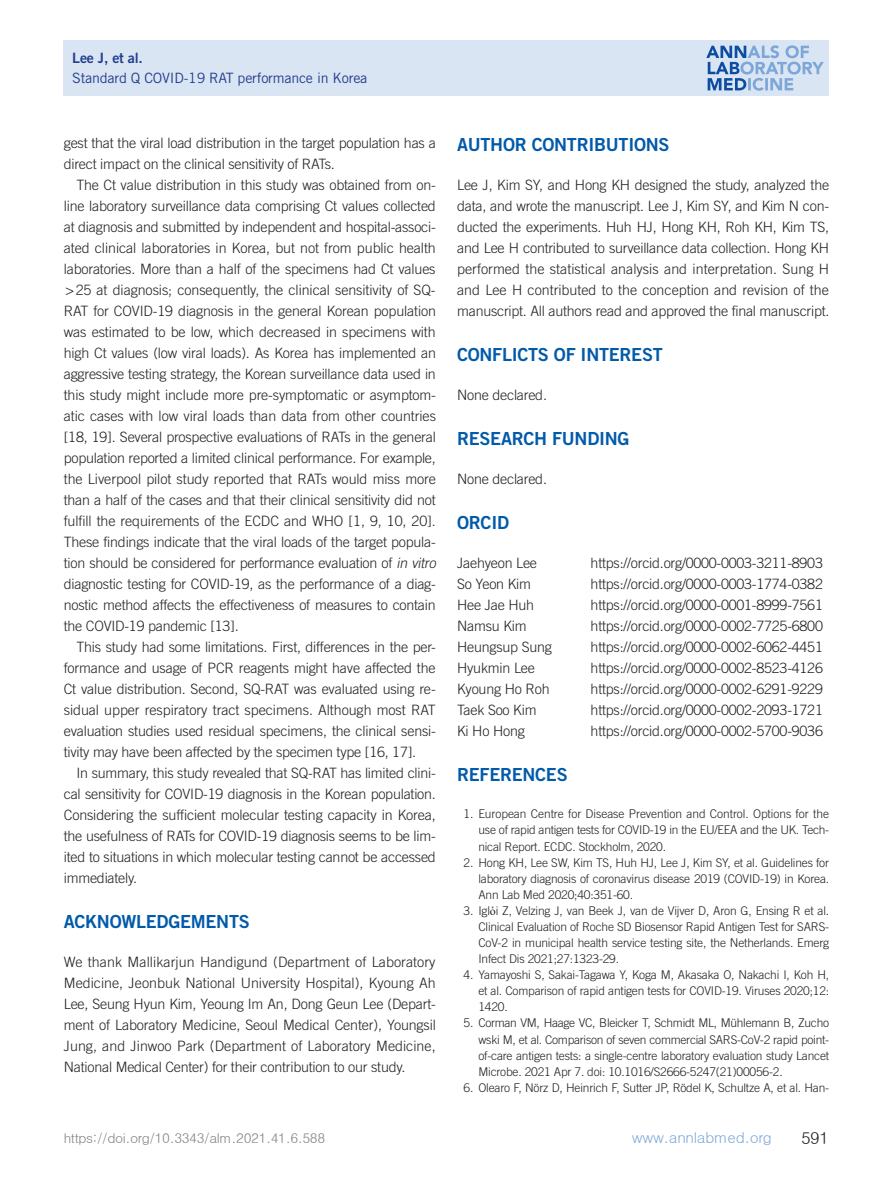
<style>
.page{position:relative;width:893px;height:1191px;background:#fff}
.page>*{position:absolute;margin:0;border:0;box-sizing:border-box;transform-origin:0 0}
.본문대제목{font:18px "Trade Gothic LT Std Bd 2";letter-spacing:-.015em;color:#015aaa}
.t1{font:16.5px "Dotum";color:#231f20}
.t2{font:15px "Dotum";letter-spacing:-.02em;color:#7ca7d8}
.본문{font:300 14.25px/21px "Trade Gothic LT Std";letter-spacing:-.015em;color:#231f20}
.본문_0{font:300 14.25px/21px "Trade Gothic LT Std";letter-spacing:-.015em;color:#231f20;text-align:justify}
.t3{font:14.25px "Trade Gothic LT Std";letter-spacing:-.015em;color:#253f8e}
.t4{font:14.25px "Trade Gothic LT Std Bd 2";letter-spacing:-.015em;color:#253f8e}
.t5{font:13.5px "Dotum";letter-spacing:-.03em;color:#808285}
.참고문헌_1{font:300 12px/16px "Trade Gothic LT Std";letter-spacing:-.015em;color:#231f20;text-align:justify}
.s1{font-style:italic}
.s2{font-family:"Times New Roman";font-weight:400}
</style>
<div class="page">
<div style="left:64px;top:40px;width:765px;height:56px;background:#dae5f4"></div>
<svg style="left:706px;top:45px;width:118px;height:46px"></svg>
<p class="t4" style="left:72px;top:49px;width:72px">Lee J, et al.</p>
<p class="t3" style="left:72px;top:69px;width:297px">Standard Q COVID-19 RAT performance in Korea</p>
<p class="본문" style="left:64px;top:132px;width:374px">gest that the viral load distribution in the target population has a direct impact on the clinical sensitivity of RATs.</p>
<p class="본문" style="left:64px;top:174px;width:376px;text-indent:13px">The Ct value distribution in this study was obtained from on&shy;line laboratory surveillance data comprising Ct values collected at diagnosis and submitted by independent and hospital-associ&shy;ated clinical laboratories in Korea, but not from public health laboratories. More than a half of the specimens had Ct values &gt;25 at diagnosis; consequently, the clinical sensitivity of SQ-RAT for COVID-19 diagnosis in the general Korean population was estimated to be low, which decreased in specimens with high Ct values (low viral loads). As Korea has implemented an aggressive testing strategy, the Korean surveillance data used in this study might include more pre-symptomatic or asymptom&shy;atic cases with low viral loads than data from other countries [18, 19]. Several prospective evaluations of RATs in the general population reported a limited clinical performance. For example, the Liverpool pilot study reported that RATs would miss more than a half of the cases and that their clinical sensitivity did not fulfill the requirements of the ECDC and WHO [1, 9, 10, 20].<br>These findings indicate that the viral loads of the target popula&shy;tion should be considered for performance evaluation of <span class="s1">in vitro </span>diagnostic testing for COVID-19, as the performance of a diag&shy;nostic method affects the effectiveness of measures to contain the COVID-19 pandemic [13].</p>
<p class="본문" style="left:64px;top:636px;width:374px;text-align:justify;text-indent:13px">This study had some limitations. First, differences in the per&shy;formance and usage of PCR reagents might have affected the Ct value distribution. Second, SQ-RAT was evaluated using re&shy;sidual upper respiratory tract specimens. Although most RAT evaluation studies used residual specimens, the clinical sensi&shy;tivity may have been affected by the specimen type [16, 17].</p>
<p class="본문" style="left:64px;top:762px;width:374px;text-align:justify;text-indent:13px">In summary, this study revealed that SQ-RAT has limited clini&shy;cal sensitivity for COVID-19 diagnosis in the Korean population.<br>Considering the sufficient molecular testing capacity in Korea, the usefulness of RATs for COVID-19 diagnosis seems to be lim&shy;ited to situations in which molecular testing cannot be accessed immediately.</p>
<p class="본문대제목" style="left:64px;top:910px;width:187px">ACKNOWLEDGEMENTS</p>
<p class="본문_0" style="left:64px;top:951px;width:374px">We thank Mallikarjun Handigund (Department of Laboratory Medicine, Jeonbuk National University Hospital), Kyoung Ah Lee, Seung Hyun Kim, Yeoung Im An, Dong Geun Lee (Depart&shy;ment of Laboratory Medicine, Seoul Medical Center), Youngsil Jung, and Jinwoo Park (Department of Laboratory Medicine, National Medical Center) for their contribution to our study.</p>
<p class="본문대제목" style="left:457px;top:133px;width:214px">AUTHOR CONTRIBUTIONS</p>
<p class="본문_0" style="left:457px;top:174px;width:374px">Lee J, Kim SY, and Hong KH designed the study, analyzed the data, and wrote the manuscript. Lee J, Kim SY, and Kim N con&shy;ducted the experiments. Huh HJ, Hong KH, Roh KH, Kim TS, and Lee H contributed to surveillance data collection. Hong KH performed the statistical analysis and interpretation. Sung H and Lee H contributed to the conception and revision of the manuscript. All authors read and approved the final manuscript.</p>
<p class="본문대제목" style="left:457px;top:343px;width:207px">CONFLICTS OF INTEREST</p>
<p class="본문_0" style="left:457px;top:384px;width:91px">None declared.</p>
<p class="본문대제목" style="left:457px;top:427px;width:174px">RESEARCH FUNDING</p>
<p class="본문_0" style="left:457px;top:468px;width:91px">None declared.</p>
<p class="본문대제목" style="left:457px;top:511px;width:53px">ORCID</p>
<p class="본문_0" style="left:457px;top:552px;width:81px">Jaehyeon Lee</p>
<p class="본문_0" style="left:591px;top:552px;width:234px">https://orcid.org/0000-0003-3211-8903</p>
<p class="본문_0" style="left:457px;top:573px;width:75px">So Yeon Kim</p>
<p class="본문_0" style="left:591px;top:573px;width:234px">https://orcid.org/0000-0003-1774-0382</p>
<p class="본문_0" style="left:457px;top:594px;width:79px">Hee Jae Huh</p>
<p class="본문_0" style="left:591px;top:594px;width:234px">https://orcid.org/0000-0001-8999-7561</p>
<p class="본문_0" style="left:457px;top:615px;width:71px">Namsu Kim</p>
<p class="본문_0" style="left:591px;top:615px;width:234px">https://orcid.org/0000-0002-7725-6800</p>
<p class="본문_0" style="left:457px;top:636px;width:96px">Heungsup Sung</p>
<p class="본문_0" style="left:591px;top:636px;width:234px">https://orcid.org/0000-0002-6062-4451</p>
<p class="본문_0" style="left:457px;top:657px;width:79px">Hyukmin Lee</p>
<p class="본문_0" style="left:591px;top:657px;width:234px">https://orcid.org/0000-0002-8523-4126</p>
<p class="본문_0" style="left:457px;top:678px;width:94px">Kyoung Ho Roh</p>
<p class="본문_0" style="left:591px;top:678px;width:234px">https://orcid.org/0000-0002-6291-9229</p>
<p class="본문_0" style="left:457px;top:699px;width:81px">Taek Soo Kim</p>
<p class="본문_0" style="left:591px;top:699px;width:234px">https://orcid.org/0000-0002-2093-1721</p>
<p class="본문_0" style="left:457px;top:720px;width:69px">Ki Ho Hong</p>
<p class="본문_0" style="left:591px;top:720px;width:234px">https://orcid.org/0000-0002-5700-9036</p>
<p class="본문대제목" style="left:457px;top:763px;width:112px">REFERENCES</p>
<p class="참고문헌_1" style="left:478px;top:806px;width:352px;text-indent:-15px">1. European Centre for Disease Prevention and Control. Options for the use of rapid antigen tests for COVID-19 in the EU/EEA and the UK. Tech&shy;nical Report. ECDC. Stockholm, 2020.</p>
<p class="참고문헌_1" style="left:478px;top:854px;width:352px;text-indent:-15px">2. Hong KH, Lee SW, Kim TS, Huh HJ, Lee J, Kim SY, et al. Guidelines for laboratory diagnosis of coronavirus disease 2019 (COVID-19) in Korea.<br>Ann Lab Med 2020;40:351-60.</p>
<p class="참고문헌_1" style="left:478px;top:902px;width:352px;text-indent:-15px">3. Igl<span class="s2">ὁ</span>i Z, Velzing J, van Beek J, van de Vijver D, Aron G, Ensing R et al.<br>Clinical Evaluation of Roche SD Biosensor Rapid Antigen Test for SARS-CoV-2 in municipal health service testing site, the Netherlands. Emerg Infect Dis 2021;27:1323-29.</p>
<p class="참고문헌_1" style="left:478px;top:966px;width:352px;text-indent:-15px">4. Yamayoshi S, Sakai-Tagawa Y, Koga M, Akasaka O, Nakachi I, Koh H, et al. Comparison of rapid antigen tests for COVID-19. Viruses 2020;12:<br>1420.</p>
<p class="참고문헌_1" style="left:478px;top:1015px;width:352px;text-indent:-15px">5. Corman VM, Haage VC, Bleicker T, Schmidt ML, Mühlemann B, Zucho wski M, et al. Comparison of seven commercial SARS-CoV-2 rapid point&shy;of-care antigen tests: a single-centre laboratory evaluation study Lancet Microbe. 2021 Apr 7. doi: 10.1016/S2666-5247(21)00056-2.</p>
<p class="참고문헌_1" style="left:464px;top:1079px;width:367px">6. Olearo F, Nörz D, Heinrich F, Sutter JP, Rödel K, Schultze A, et al. Han-</p>
<p class="t5" style="left:64px;top:1131px;width:263px">https://doi.org/10.3343/alm.2021.41.6.588</p>
<p class="t2" style="left:632px;top:1130px;width:142px">www.annlabmed.org</p>
<p class="t1" style="left:801px;top:1129px;width:30px">591</p>
</div>
